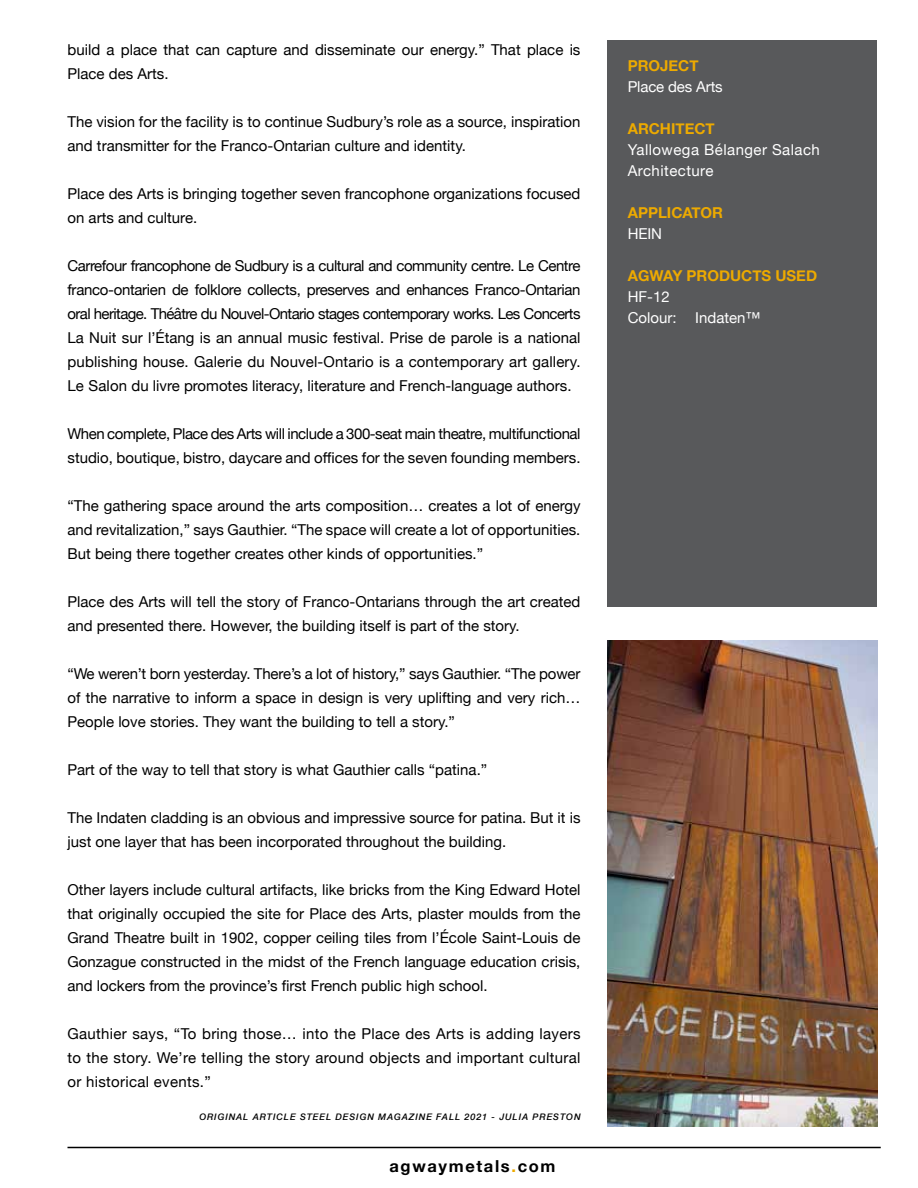
<style>
.page{position:relative;width:918px;height:1188px;background:#fff}
.page>*{position:absolute;margin:0;border:0;box-sizing:border-box;transform-origin:0 0}
.t1{font:700 16.5px "Helvetica Neue";letter-spacing:.1em;color:#000}
.t2{font:15px/24px "Helvetica Neue";color:#000}
.t3{font:15px/24px "Helvetica Neue";letter-spacing:-.03em;color:#000}
.t4{font:700 15px "Helvetica Neue";color:#edaa00}
.t5{font:15px/21px "Helvetica Neue";letter-spacing:.02em;color:#fff}
.t6{font:15px/21px "Helvetica Neue";color:#fff}
.t7{font:15px "Helvetica Neue";letter-spacing:-.01em;color:#fff}
.t8{font:italic 500 9px "Helvetica Neue";letter-spacing:.1em;color:#000}
.s1{color:#edaa00}
</style>
<div class="page">
<div style="left:608px;top:40px;width:270px;height:568px;background:#58595b"></div>
<img style="left:608px;top:640px;width:270px;height:486px">
<hr style="left:68px;top:1147px;width:813px;height:1px;background:#000">
<p class="t2" style="left:68px;top:38px;width:514px">build a place that can capture and disseminate our energy.” That place is<br>Place des Arts.</p>
<p class="t2" style="left:68px;top:110px;width:515px">The vision for the facility is to continue Sudbury’s role as a source, inspiration and transmitter for the Franco-Ontarian culture and identity.</p>
<p class="t2" style="left:68px;top:182px;width:515px">Place des Arts is bringing together seven francophone organizations focused on arts and culture.</p>
<p class="t2" style="left:68px;top:254px;width:515px;text-align:justify">Carrefour francophone de Sudbury is a cultural and community centre. Le Centre franco-ontarien de folklore collects, preserves and enhances Franco-Ontarian oral heritage. Théâtre du Nouvel-Ontario stages contemporary works. Les Concerts La Nuit sur l’Étang is an annual music festival. Prise de parole is a national publishing house. Galerie du Nouvel-Ontario is a contemporary art gallery.<br>Le Salon du livre promotes literacy, literature and French-language authors.</p>
<p class="t3" style="left:68px;top:422px;width:515px">When complete, Place des Arts will include a 300-seat main theatre, multifunctional studio, boutique, bistro, daycare and offices for the seven founding members.</p>
<p class="t2" style="left:68px;top:494px;width:515px;text-align:justify">“The gathering space around the arts composition… creates a lot of energy and revitalization,” says Gauthier. “The space will create a lot of opportunities.<br>But being there together creates other kinds of opportunities.”</p>
<p class="t2" style="left:68px;top:590px;width:515px">Place des Arts will tell the story of Franco-Ontarians through the art created and presented there. However, the building itself is part of the story.</p>
<p class="t2" style="left:68px;top:662px;width:515px;text-align:justify">“We weren’t born yesterday. There’s a lot of history,” says Gauthier. “The power of the narrative to inform a space in design is very uplifting and very rich… People love stories. They want the building to tell a story.”</p>
<p class="t2" style="left:68px;top:758px;width:421px">Part of the way to tell that story is what Gauthier calls “patina.”</p>
<p class="t2" style="left:68px;top:806px;width:515px">The Indaten cladding is an obvious and impressive source for patina. But it is just one layer that has been incorporated throughout the building.</p>
<p class="t2" style="left:68px;top:878px;width:515px;text-align:justify">Other layers include cultural artifacts, like bricks from the King Edward Hotel that originally occupied the site for Place des Arts, plaster moulds from the Grand Theatre built in 1902, copper ceiling tiles from l’École Saint-Louis de Gonzague constructed in the midst of the French language education crisis, and lockers from the province’s first French public high school.</p>
<p class="t2" style="left:68px;top:1022px;width:515px;text-align:justify">Gauthier says, “To bring those… into the Place des Arts is adding layers to the story. We’re telling the story around objects and important cultural or historical events.”</p>
<p class="t8" style="left:199px;top:1109px;width:383px">ORIGINAL ARTICLE STEEL DESIGN MAGAZINE FALL 2021 - JULIA PRESTON</p>
<p class="t1" style="left:389px;top:1154px;width:168px">AGWAYMETALS<span class="s1">.</span>COM</p>
<p class="t4" style="left:628px;top:54px;width:72px">PROJECT</p>
<p class="t7" style="left:628px;top:76px;width:96px">Place des Arts</p>
<p class="t4" style="left:628px;top:117px;width:88px">ARCHITECT</p>
<p class="t5" style="left:628px;top:140px;width:194px">Yallowega Bélanger Salach<br>Architecture</p>
<p class="t4" style="left:628px;top:201px;width:97px">APPLICATOR</p>
<p class="t5" style="left:628px;top:224px;width:36px">HEIN</p>
<p class="t4" style="left:628px;top:264px;width:191px">AGWAY PRODUCTS USED</p>
<p class="t6" style="left:628px;top:287px;width:134px">HF-12<br>Colour: Indaten™</p>
</div>
